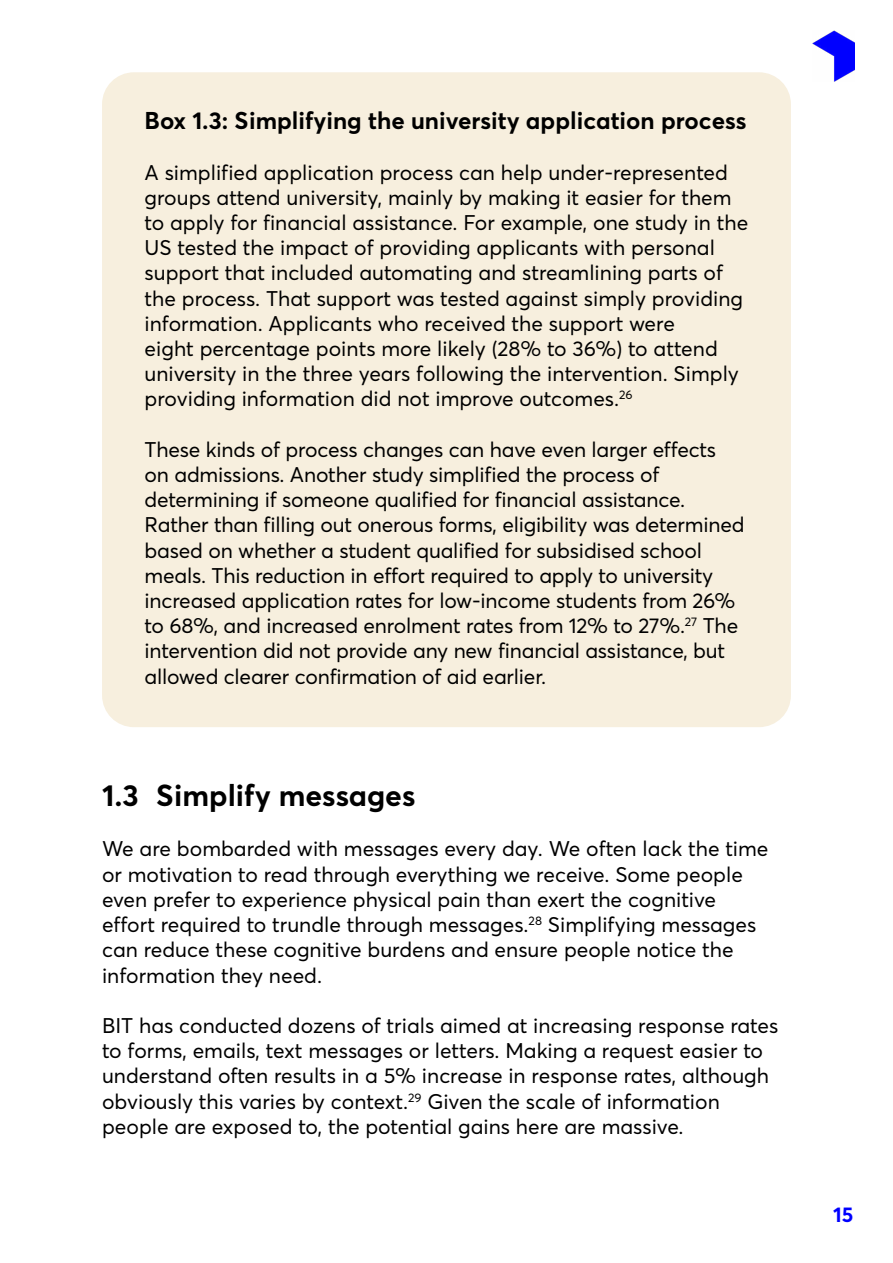
<style>
.page{position:relative;width:893px;height:1263px;background:#fff}
.page>*{position:absolute;margin:0;border:0;box-sizing:border-box;transform-origin:0 0}
.t1{font:700 30px "Averta";color:#000}
.t2{font:700 24px "Averta";color:#000}
.t3{font:21px/25.2px "Averta";color:#000}
.t4{font:700 21px "Averta";color:#00f}
</style>
<div class="page">
<img style="left:812px;top:31px;width:43px;height:51px">
<div style="left:102px;top:72px;width:689px;height:655px;background:#f7efde;border-radius:32px"></div>
<p class="t2" style="left:145px;top:105px;width:604px">Box 1.3: Simplifying the university application process</p>
<p class="t3" style="left:145px;top:159px;width:605px">A simplified application process can help under-represented groups attend university, mainly by making it easier for them to apply for financial assistance. For example, one study in the US tested the impact of providing applicants with personal support that included automating and streamlining parts of the process. That support was tested against simply providing information. Applicants who received the support were<br>eight percentage points more likely (28% to 36%) to attend university in the three years following the intervention. Simply providing information did not improve outcomes.<sup>26</sup></p>
<p class="t3" style="left:145px;top:437px;width:602px">These kinds of process changes can have even larger effects on admissions. Another study simplified the process of determining if someone qualified for financial assistance.<br>Rather than filling out onerous forms, eligibility was determined based on whether a student qualified for subsidised school meals. This reduction in effort required to apply to university increased application rates for low-income students from 26% to 68%, and increased enrolment rates from 12% to 27%.<sup>27</sup> The intervention did not provide any new financial assistance, but allowed clearer confirmation of aid earlier.</p>
<h1 class="t1" style="left:102px;top:776px;width:315px">1.3 Simplify messages</h1>
<p class="t3" style="left:102px;top:836px;width:668px">We are bombarded with messages every day. We often lack the time or motivation to read through everything we receive. Some people even prefer to experience physical pain than exert the cognitive effort required to trundle through messages.<sup>28</sup> Simplifying messages can reduce these cognitive burdens and ensure people notice the information they need.</p>
<p class="t3" style="left:102px;top:1013px;width:678px">BIT has conducted dozens of trials aimed at increasing response rates to forms, emails, text messages or letters. Making a request easier to understand often results in a 5% increase in response rates, although obviously this varies by context.<sup>29</sup> Given the scale of information people are exposed to, the potential gains here are massive.</p>
<p class="t4" style="left:833px;top:1201px;width:22px">15</p>
</div>
